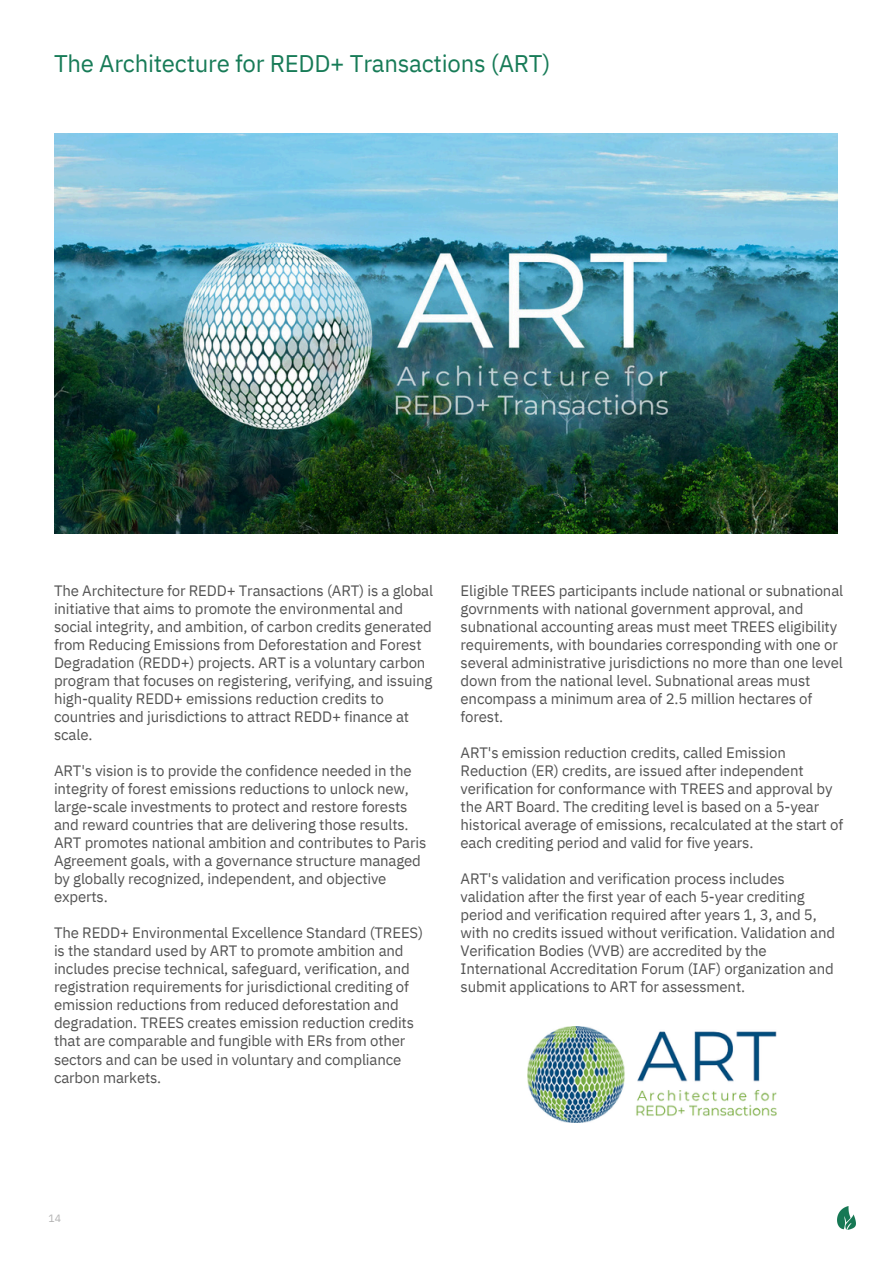
<style>
.page{position:relative;width:894px;height:1264px;background:#fff}
.page>*{position:absolute;margin:0;border:0;box-sizing:border-box;transform-origin:0 0}
.t1{font:24px "IBM Plex Sans";letter-spacing:-.01em;color:#177b57}
.t2{font:15px/18px "IBM Plex Sans";letter-spacing:-.01em;color:#535353}
.t3{font:10.5px "IBM Plex Sans";color:#b1b1b1}
</style>
<div class="page">
<img style="left:54px;top:134px;width:783px;height:399px">
<img style="left:837px;top:1206px;width:18px;height:23px">
<img style="left:527px;top:1026px;width:249px;height:96px">
<p class="t1" style="left:54px;top:47px;width:498px">The Architecture for REDD+ Transactions (ART)</p>
<p class="t2" style="left:54px;top:581px;width:380px">The Architecture for REDD+ Transactions (ART) is a global initiative that aims to promote the environmental and social integrity, and ambition, of carbon credits generated from Reducing Emissions from Deforestation and Forest Degradation (REDD+) projects. ART is a voluntary carbon program that focuses on registering, verifying, and issuing high-quality REDD+ emissions reduction credits to countries and jurisdictions to attract REDD+ finance at scale.</p>
<p class="t2" style="left:54px;top:761px;width:374px">ART's vision is to provide the confidence needed in the integrity of forest emissions reductions to unlock new, large-scale investments to protect and restore forests and reward countries that are delivering those results.<br>ART promotes national ambition and contributes to Paris Agreement goals, with a governance structure managed by globally recognized, independent, and objective experts.</p>
<p class="t2" style="left:54px;top:923px;width:370px">The REDD+ Environmental Excellence Standard (TREES) is the standard used by ART to promote ambition and includes precise technical, safeguard, verification, and registration requirements for jurisdictional crediting of emission reductions from reduced deforestation and degradation. TREES creates emission reduction credits that are comparable and fungible with ERs from other sectors and can be used in voluntary and compliance carbon markets.</p>
<p class="t2" style="left:460px;top:581px;width:384px">Eligible TREES participants include national or subnational govrnments with national government approval, and subnational accounting areas must meet TREES eligibility requirements, with boundaries corresponding with one or several administrative jurisdictions no more than one level down from the national level. Subnational areas must encompass a minimum area of 2.5 million hectares of forest.</p>
<p class="t2" style="left:460px;top:743px;width:384px">ART's emission reduction credits, called Emission Reduction (ER) credits, are issued after independent verification for conformance with TREES and approval by the ART Board. The crediting level is based on a 5-year historical average of emissions, recalculated at the start of each crediting period and valid for five years.</p>
<p class="t2" style="left:460px;top:869px;width:376px">ART's validation and verification process includes validation after the first year of each 5-year crediting period and verification required after years 1, 3, and 5, with no credits issued without verification. Validation and Verification Bodies (VVB) are accredited by the International Accreditation Forum (IAF) organization and submit applications to ART for assessment.</p>
<p class="t3" style="left:49px;top:1210px;width:14px">14</p>
</div>
